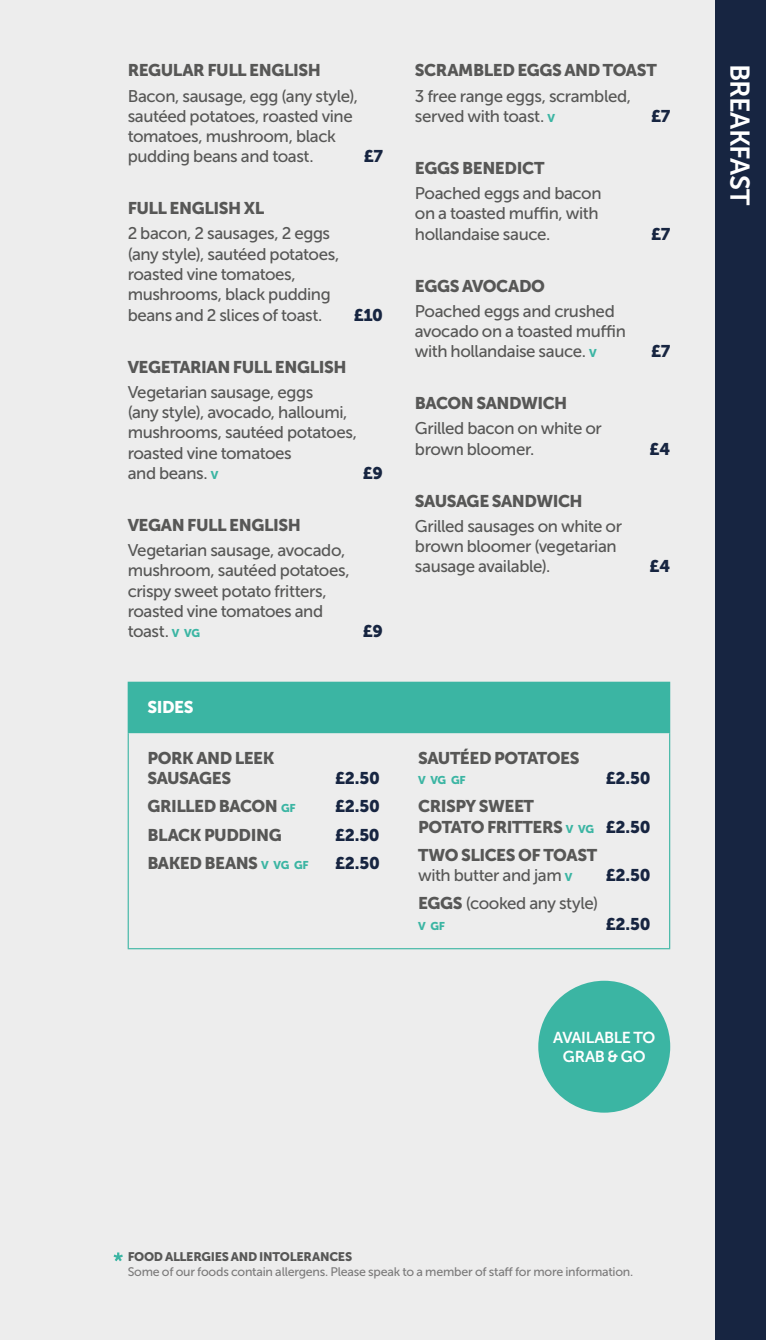
<style>
.page{position:relative;width:766px;height:1340px;background:#fff}
.page>*{position:absolute;margin:0;border:0;box-sizing:border-box;transform-origin:0 0}
.t1{font:27px "Museo Sans 700";letter-spacing:-.03em;color:#fff}
.t2{font:16.88px/20.2px "Museo Sans 500";letter-spacing:-.025em;color:#575756}
.t3{font:16.88px/20.2px "Museo Sans 900";letter-spacing:-.025em;color:#575756}
.t4{font:16.88px "Museo Sans 900";letter-spacing:-.025em;color:#172541}
.t5{font:16.88px "Museo Sans 900";letter-spacing:-.025em;color:#fff}
.t6{font:15.75px/18.9px "Museo Sans 700";letter-spacing:-.025em;color:#fff;text-align:center}
.t7{font:12.38px "Museo Sans 500";letter-spacing:-.015em;color:#7c7b7b}
.t8{font:12.38px "Museo Sans 900";letter-spacing:-.02em;color:#575756}
.t9{font:11.25px "Museo Sans 900";color:#3bb5a3}
.s1{font-family:"Museo Sans 900";font-size:11.25px;color:#3bb5a3}
.s2{font-size:11.25px;color:#3bb5a3}
.s3{color:#172541}
.s4{font-family:"Museo Sans 900"}
</style>
<div class="page">
<div style="left:0;top:0;width:765px;height:1339px;background:#ededed"></div>
<div style="left:714px;top:0;width:51px;height:1339px;background:#172541"></div>
<svg style="left:113px;top:1252px;width:10px;height:9px"></svg>
<div style="left:128px;top:682px;width:541px;height:50px;background:#3bb5a3"></div>
<hr style="left:128px;top:733px;width:1px;height:215px;background:#3bb5a3">
<hr style="left:669px;top:733px;width:1px;height:215px;background:#3bb5a3">
<hr style="left:128px;top:948px;width:271px;height:1px;background:#3bb5a3">
<hr style="left:399px;top:948px;width:271px;height:1px;background:#3bb5a3">
<hr style="left:128px;top:681px;width:271px;height:2px;background:#3bb5a3">
<hr style="left:399px;top:681px;width:271px;height:2px;background:#3bb5a3">
<hr style="left:669px;top:683px;width:1px;height:49px;background:#3bb5a3">
<hr style="left:128px;top:732px;width:271px;height:1px;background:#3bb5a3">
<hr style="left:399px;top:732px;width:271px;height:1px;background:#3bb5a3">
<div style="left:538px;top:980px;width:132px;height:132px;background:#3bb5a3;border-radius:50%"></div>
<p class="t3" style="left:128px;top:60px;width:195px">REGULAR FULL ENGLISH</p>
<p class="t2" style="left:128px;top:86px;width:232px">Bacon, sausage, egg (any style), sautéed potatoes, roasted vine tomatoes, mushroom, black pudding beans and toast.</p>
<p class="t4" style="left:363px;top:147px;width:21px">£7</p>
<p class="t3" style="left:128px;top:198px;width:138px">FULL ENGLISH XL</p>
<p class="t2" style="left:128px;top:224px;width:213px">2 bacon, 2 sausages, 2 eggs (any style), sautéed potatoes, roasted vine tomatoes, mushrooms, black pudding beans and 2 slices of toast.</p>
<p class="t4" style="left:353px;top:305px;width:31px">£10</p>
<p class="t3" style="left:128px;top:356px;width:220px">VEGETARIAN FULL ENGLISH</p>
<p class="t2" style="left:128px;top:382px;width:231px">Vegetarian sausage, eggs<br>(any style), avocado, halloumi, mushrooms, sautéed potatoes, roasted vine tomatoes<br>and beans. <span class="s1">V</span></p>
<p class="t4" style="left:363px;top:463px;width:22px">£9</p>
<p class="t3" style="left:128px;top:515px;width:175px">VEGAN FULL ENGLISH</p>
<p class="t2" style="left:128px;top:540px;width:223px">Vegetarian sausage, avocado, mushroom, sautéed potatoes, crispy sweet potato fritters, roasted vine tomatoes and toast. <span class="s1">V VG</span></p>
<p class="t4" style="left:363px;top:621px;width:22px">£9</p>
<p class="t5" style="left:147px;top:698px;width:48px">SIDES</p>
<p class="t3" style="left:147px;top:747px;width:129px">PORK AND LEEK<br>SAUSAGES</p>
<p class="t4" style="left:335px;top:768px;width:46px">£2.50</p>
<p class="t3" style="left:147px;top:796px;width:150px">GRILLED BACON <span class="s2">GF</span></p>
<p class="t4" style="left:335px;top:796px;width:46px">£2.50</p>
<p class="t3" style="left:147px;top:824px;width:136px">BLACK PUDDING</p>
<p class="t4" style="left:335px;top:825px;width:46px">£2.50</p>
<p class="t3" style="left:147px;top:852px;width:163px">BAKED BEANS <span class="s2">V VG GF</span></p>
<p class="t4" style="left:335px;top:853px;width:46px">£2.50</p>
<p class="t3" style="left:415px;top:60px;width:243px">SCRAMBLED EGGS AND TOAST</p>
<p class="t2" style="left:415px;top:86px;width:218px">3 free range eggs, scrambled, served with toast. <span class="s1">V</span></p>
<p class="t4" style="left:650px;top:106px;width:21px">£7</p>
<p class="t3" style="left:415px;top:158px;width:131px">EGGS BENEDICT</p>
<p class="t2" style="left:415px;top:183px;width:188px">Poached eggs and bacon on a toasted muffin, with hollandaise sauce.</p>
<p class="t3" style="left:415px;top:275px;width:132px">EGGS AVOCADO</p>
<p class="t2" style="left:415px;top:301px;width:212px">Poached eggs and crushed avocado on a toasted muffin with hollandaise sauce. <span class="s1">V</span></p>
<p class="t3" style="left:415px;top:393px;width:154px">BACON SANDWICH</p>
<p class="t2" style="left:415px;top:418px;width:188px">Grilled bacon on white or brown bloomer.</p>
<p class="t3" style="left:415px;top:491px;width:169px">SAUSAGE SANDWICH</p>
<p class="t2" style="left:415px;top:516px;width:208px">Grilled sausages on white or brown bloomer (vegetarian sausage available).</p>
<p class="t4" style="left:650px;top:224px;width:21px">£7</p>
<p class="t4" style="left:650px;top:342px;width:21px">£7</p>
<p class="t4" style="left:649px;top:439px;width:22px">£4</p>
<p class="t4" style="left:649px;top:557px;width:22px">£4</p>
<p class="t3" style="left:418px;top:747px;width:163px">SAUTÉED POTATOES</p>
<p class="t9" style="left:418px;top:773px;width:49px">V VG GF</p>
<p class="t4" style="left:605px;top:768px;width:46px">£2.50</p>
<p class="t3" style="left:418px;top:796px;width:234px">CRISPY SWEET<br>POTATO FRITTERS <span class="s2">V VG</span> <span class="s3">£2.50</span></p>
<p class="t3" style="left:418px;top:844px;width:181px">TWO SLICES OF TOAST</p>
<p class="t2" style="left:418px;top:865px;width:156px">with butter and jam <span class="s1">V</span></p>
<p class="t4" style="left:605px;top:865px;width:46px">£2.50</p>
<p class="t2" style="left:418px;top:893px;width:181px"><span class="s4">EGGS</span> (cooked any style)</p>
<p class="t9" style="left:418px;top:919px;width:29px">V GF</p>
<p class="t4" style="left:605px;top:914px;width:46px">£2.50</p>
<p class="t6" style="left:553px;top:1027px;width:104px">AVAILABLE TO<br>GRAB &amp; GO</p>
<h1 class="t1" style="left:754px;top:64px;width:143px;rotate:90deg">BREAKFAST</h1>
<p class="t8" style="left:128px;top:1249px;width:226px">FOOD ALLERGIES AND INTOLERANCES</p>
<p class="t7" style="left:128px;top:1265px;width:507px">Some of our foods contain allergens. Please speak to a member of staff for more information.</p>
</div>
